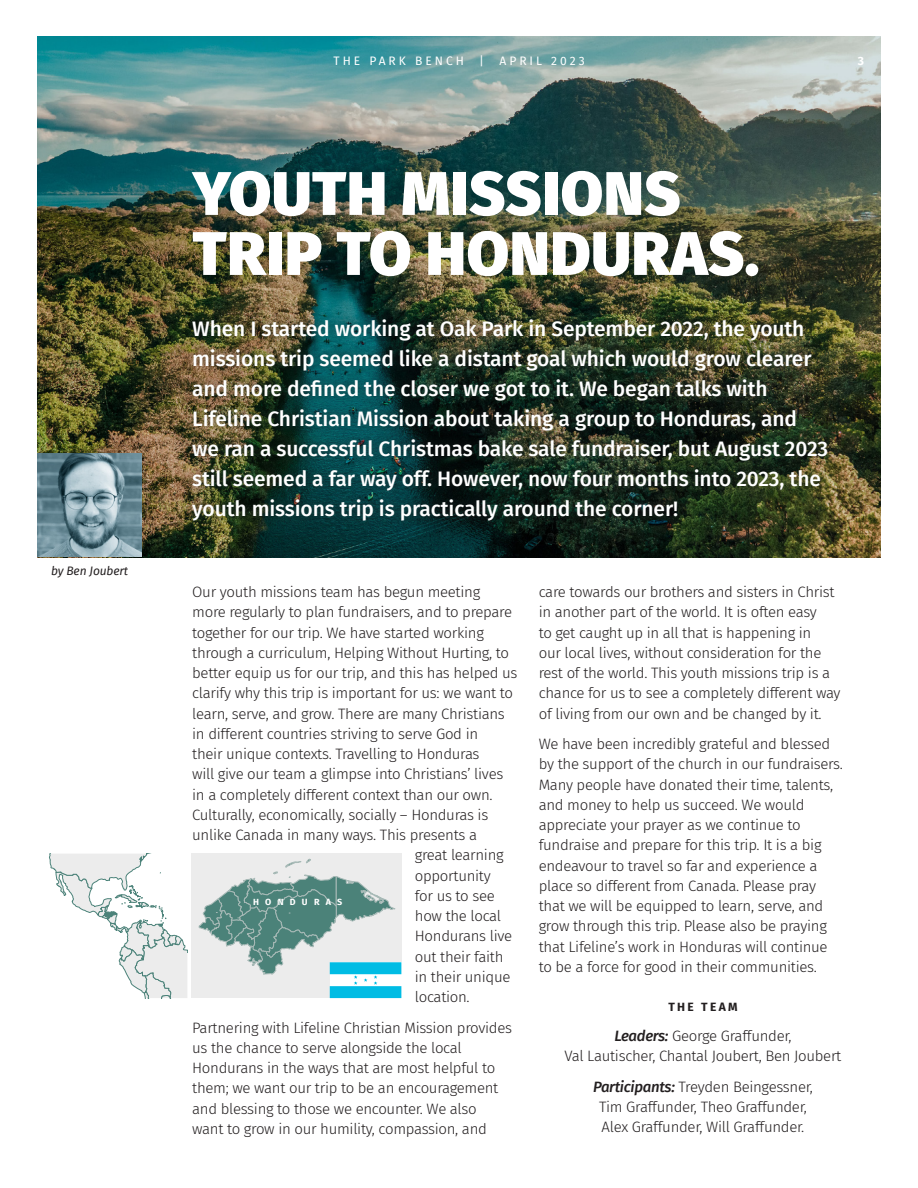
<style>
.page{position:relative;width:918px;height:1188px;background:#fff}
.page>*{position:absolute;margin:0;border:0;box-sizing:border-box;transform-origin:0 0}
._02_HeadlineStyle1{font:900 61.5px/60px "Fira Sans";letter-spacing:.01em;color:#fff}
._03_BigIntro{font:500 21px/30px "Fira Sans";letter-spacing:-.005em;color:#fff}
._01_Main_Text{font:300 15px/20.2px "Fira Sans";letter-spacing:-.02em;color:#231f20}
.t1{font:12px "Fira Sans";letter-spacing:.25em;color:#fff}
._04_Name{font:italic 12px "Fira Sans";letter-spacing:-.01em;color:#231f20}
._01_Main_Text-2{font:700 12px "Fira Sans";letter-spacing:.195em;color:#231f20}
.t2{font:700 12px "Fira Sans";color:#fff}
.t3{font:700 9px "Fira Sans";letter-spacing:.7em;color:#fff}
.s1{font-weight:500;font-style:italic}
</style>
<div class="page">
<img style="left:38px;top:37px;width:842px;height:520px">
<div style="left:181px;top:307px;width:659px;height:225px;background:#231f20;opacity:.5"></div>
<div style="left:191px;top:854px;width:210px;height:144px;background:#ececec"></div>
<svg style="left:49px;top:854px;width:138px;height:144px"></svg>
<svg style="left:199px;top:859px;width:202px;height:139px"></svg>
<img style="left:38px;top:453px;width:103px;height:104px">
<p class="_04_Name" style="left:51px;top:562px;width:79px">by Ben Joubert</p>
<p class="t1" style="left:334px;top:52px;width:132px">THE PARK BENCH</p>
<p class="t1" style="left:479px;top:52px;width:6px">|</p>
<p class="t1" style="left:499px;top:52px;width:87px">APRIL 2023</p>
<p class="t2" style="left:858px;top:51px;width:8px">3</p>
<p class="_02_HeadlineStyle1" style="left:193px;top:158px;width:568px">YOUTH MISSIONS<br>TRIP TO HONDURAS.</p>
<p class="_03_BigIntro" style="left:192px;top:312px;width:638px">When I started working at Oak Park in September 2022, the youth missions trip seemed like a distant goal which would grow clearer and more defined the closer we got to it. We began talks with Lifeline Christian Mission about taking a group to Honduras, and we ran a successful Christmas bake sale fundraiser, but August 2023 still seemed a far way off. However, now four months into 2023, the youth missions trip is practically around the corner!</p>
<p class="_01_Main_Text" style="left:192px;top:582px;width:289px">Our youth missions team has begun meeting</p>
<p class="_01_Main_Text" style="left:192px;top:602px;width:321px">more regularly to plan fundraisers, and to prepare</p>
<p class="_01_Main_Text" style="left:192px;top:622px;width:293px">together for our trip. We have started working</p>
<p class="_01_Main_Text" style="left:192px;top:643px;width:318px">through a curriculum, Helping Without Hurting, to</p>
<p class="_01_Main_Text" style="left:192px;top:663px;width:327px">better equip us for our trip, and this has helped us</p>
<p class="_01_Main_Text" style="left:192px;top:683px;width:322px">clarify why this trip is important for us: we want to</p>
<p class="_01_Main_Text" style="left:192px;top:703px;width:314px">learn, serve, and grow. There are many Christians</p>
<p class="_01_Main_Text" style="left:192px;top:724px;width:287px">in different countries striving to serve God in</p>
<p class="_01_Main_Text" style="left:192px;top:744px;width:289px">their unique contexts. Travelling to Honduras</p>
<p class="_01_Main_Text" style="left:192px;top:764px;width:313px">will give our team a glimpse into Christians’ lives</p>
<p class="_01_Main_Text" style="left:192px;top:784px;width:302px">in a completely different context than our own.</p>
<p class="_01_Main_Text" style="left:192px;top:805px;width:298px">Culturally, economically, socially – Honduras is</p>
<p class="_01_Main_Text" style="left:192px;top:825px;width:286px">unlike Canada in many ways. This presents a</p>
<p class="_01_Main_Text" style="left:415px;top:845px;width:90px">great learning</p>
<p class="_01_Main_Text" style="left:415px;top:865px;width:77px">opportunity</p>
<p class="_01_Main_Text" style="left:415px;top:886px;width:81px">for us to see</p>
<p class="_01_Main_Text" style="left:415px;top:906px;width:88px">how the local</p>
<p class="_01_Main_Text" style="left:415px;top:926px;width:99px">Hondurans live</p>
<p class="_01_Main_Text" style="left:415px;top:946px;width:90px">out their faith</p>
<p class="_01_Main_Text" style="left:415px;top:967px;width:97px">in their unique</p>
<p class="_01_Main_Text" style="left:415px;top:987px;width:56px">location.</p>
<p class="_01_Main_Text" style="left:192px;top:1017px;width:321px">Partnering with Lifeline Christian Mission provides us the chance to serve alongside the local Hondurans in the ways that are most helpful to them; we want our trip to be an encouragement and blessing to those we encounter. We also<br>want to grow in our humility, compassion, and</p>
<p class="t3" style="left:253px;top:894px;width:91px">HONDURAS</p>
<p class="_01_Main_Text" style="left:539px;top:582px;width:303px">care towards our brothers and sisters in Christ in another part of the world. It is often easy<br>to get caught up in all that is happening in<br>our local lives, without consideration for the rest of the world. This youth missions trip is a chance for us to see a completely different way of living from our own and be changed by it.</p>
<p class="_01_Main_Text" style="left:539px;top:734px;width:306px">We have been incredibly grateful and blessed by the support of the church in our fundraisers.<br>Many people have donated their time, talents, and money to help us succeed. We would appreciate your prayer as we continue to fundraise and prepare for this trip. It is a big endeavour to travel so far and experience a place so different from Canada. Please pray that we will be equipped to learn, serve, and grow through this trip. Please also be praying that Lifeline’s work in Honduras will continue to be a force for good in their communities.</p>
<p class="_01_Main_Text-2" style="left:668px;top:997px;width:71px">THE TEAM</p>
<p class="_01_Main_Text" style="left:565px;top:1026px;width:278px;text-align:center"><span class="s1">Leaders:</span> George Graffunder,<br>Val Lautischer, Chantal Joubert, Ben Joubert</p>
<p class="_01_Main_Text" style="left:593px;top:1076px;width:221px;text-align:center"><span class="s1">Participants:</span> Treyden Beingessner,<br>Tim Graffunder, Theo Graffunder,<br>Alex Graffunder, Will Graffunder.</p>
</div>
